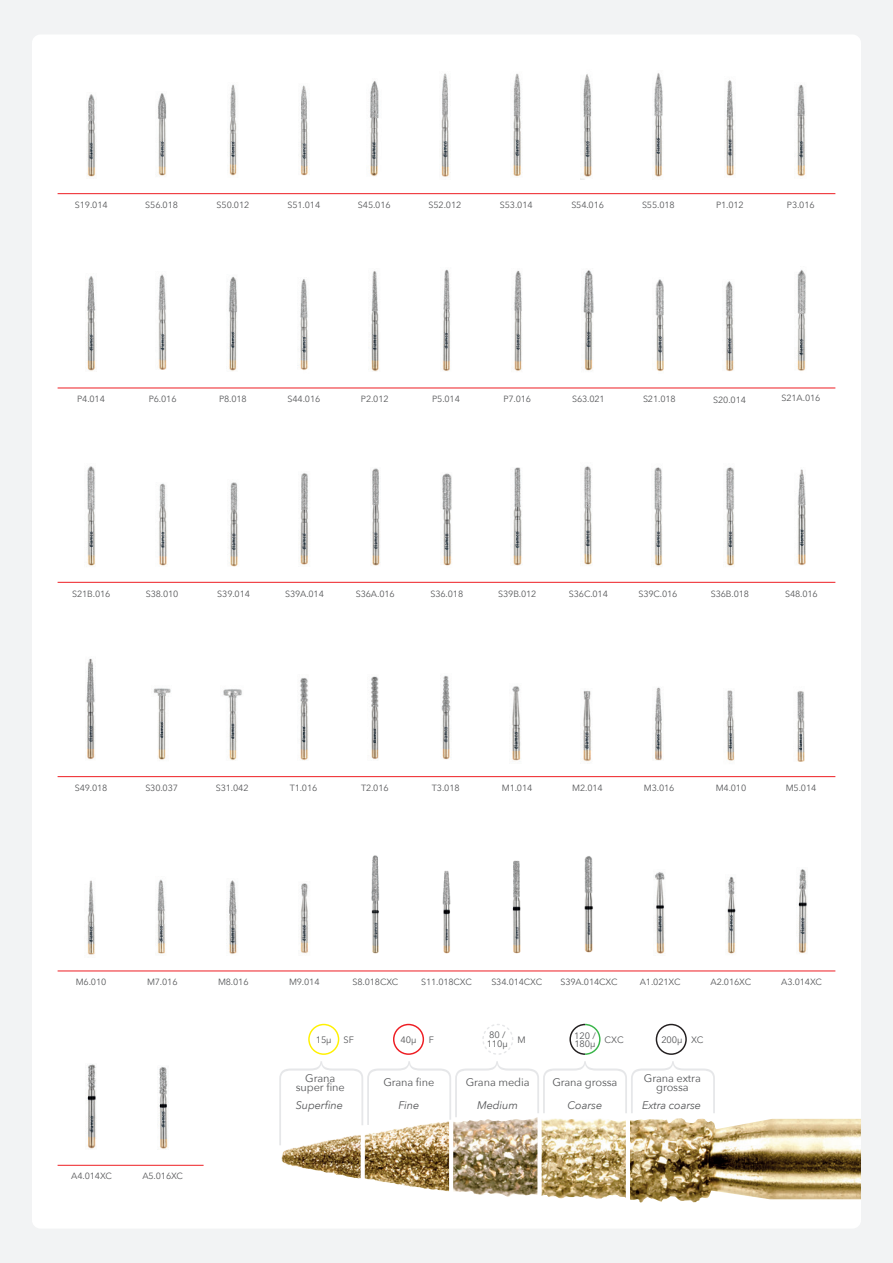
<style>
.page{position:relative;width:893px;height:1263px;background:#f2f3f4}
.page>*{position:absolute;margin:0;border:0;box-sizing:border-box;transform-origin:0 0}
.t1{font:10.95px/9.4px "Avenir Next";letter-spacing:-.01em;color:#57585a;text-align:center}
.t2{font:italic 10.95px "Avenir Next";letter-spacing:-.01em;color:#57585a}
.t3{font:9.3px/8.6px "Avenir Next";letter-spacing:-.01em;color:#57585a}
.t4{font:9px "Avenir Next";letter-spacing:-.015em;color:#57585a}
</style>
<div class="page">
<div style="left:32px;top:34px;width:829px;height:1194px;background:#fff;border-radius:9px"></div>
<hr style="left:58px;top:1165px;width:146px;height:1px;background:#ee1d23">
<img style="left:159px;top:1067px;width:9px;height:82px">
<img style="left:87px;top:1064px;width:9px;height:85px">
<hr style="left:58px;top:193px;width:777px;height:1px;background:#ee1d23">
<hr style="left:58px;top:970px;width:777px;height:1px;background:#ee1d23">
<hr style="left:58px;top:776px;width:777px;height:1px;background:#ee1d23">
<hr style="left:58px;top:582px;width:777px;height:1px;background:#ee1d23">
<hr style="left:58px;top:388px;width:777px;height:1px;background:#ee1d23">
<img style="left:86px;top:658px;width:10px;height:102px">
<img style="left:797px;top:469px;width:9px;height:97px">
<img style="left:370px;top:81px;width:9px;height:95px">
<img style="left:726px;top:80px;width:8px;height:96px">
<img style="left:797px;top:84px;width:8px;height:93px">
<img style="left:229px;top:84px;width:8px;height:92px">
<img style="left:300px;top:85px;width:8px;height:91px">
<img style="left:441px;top:73px;width:8px;height:104px">
<img style="left:513px;top:73px;width:8px;height:103px">
<img style="left:581px;top:74px;width:11px;height:105px">
<img style="left:654px;top:73px;width:9px;height:104px">
<img style="left:725px;top:281px;width:9px;height:90px">
<img style="left:87px;top:466px;width:8px;height:101px">
<img style="left:655px;top:279px;width:9px;height:93px">
<img style="left:87px;top:276px;width:9px;height:95px">
<img style="left:298px;top:279px;width:10px;height:91px">
<img style="left:228px;top:276px;width:9px;height:95px">
<img style="left:583px;top:270px;width:11px;height:101px">
<img style="left:158px;top:274px;width:9px;height:96px">
<img style="left:442px;top:473px;width:10px;height:93px">
<img style="left:797px;top:269px;width:9px;height:102px">
<img style="left:513px;top:468px;width:9px;height:98px">
<img style="left:300px;top:473px;width:8px;height:92px">
<img style="left:372px;top:468px;width:8px;height:98px">
<img style="left:371px;top:271px;width:8px;height:100px">
<img style="left:442px;top:269px;width:8px;height:102px">
<img style="left:513px;top:270px;width:9px;height:101px">
<img style="left:230px;top:482px;width:8px;height:85px">
<img style="left:159px;top:483px;width:8px;height:83px">
<img style="left:441px;top:675px;width:10px;height:85px">
<img style="left:153px;top:688px;width:18px;height:72px">
<img style="left:223px;top:689px;width:19px;height:71px">
<img style="left:300px;top:678px;width:8px;height:82px">
<img style="left:371px;top:676px;width:8px;height:83px">
<img style="left:655px;top:687px;width:7px;height:74px">
<img style="left:583px;top:690px;width:8px;height:72px">
<img style="left:512px;top:686px;width:9px;height:76px">
<img style="left:371px;top:855px;width:8px;height:99px">
<img style="left:797px;top:691px;width:8px;height:71px">
<img style="left:87px;top:880px;width:8px;height:75px">
<img style="left:726px;top:690px;width:9px;height:71px">
<img style="left:155px;top:879px;width:11px;height:75px">
<img style="left:300px;top:883px;width:9px;height:71px">
<img style="left:226px;top:880px;width:11px;height:74px">
<img style="left:512px;top:860px;width:9px;height:94px">
<img style="left:442px;top:870px;width:9px;height:84px">
<img style="left:584px;top:856px;width:9px;height:97px">
<img style="left:655px;top:872px;width:10px;height:82px">
<img style="left:727px;top:876px;width:9px;height:78px">
<img style="left:796px;top:869px;width:11px;height:85px">
<img style="left:584px;top:466px;width:8px;height:99px">
<img style="left:654px;top:467px;width:8px;height:100px">
<img style="left:726px;top:467px;width:8px;height:100px">
<img style="left:87px;top:94px;width:9px;height:83px">
<img style="left:158px;top:93px;width:9px;height:83px">
<div style="left:393px;top:1024px;width:31px;height:31px;border:1px solid #ee1d23;border-radius:50%"></div>
<div style="left:482px;top:1024px;width:31px;height:31px;border:1px dashed #e6e7e9;border-radius:50%"></div>
<div style="left:308px;top:1024px;width:31px;height:31px;border:1px solid #fff101;border-radius:50%"></div>
<svg style="left:569px;top:1023px;width:32px;height:32px"></svg>
<div style="left:656px;top:1024px;width:31px;height:31px;border:1px solid #231f20;border-radius:50%"></div>
<svg style="left:279px;top:1061px;width:436px;height:84px"></svg>
<img style="left:542px;top:1118px;width:84px;height:81px">
<img style="left:453px;top:1117px;width:84px;height:80px">
<img style="left:365px;top:1120px;width:84px;height:71px">
<img style="left:279px;top:1133px;width:82px;height:45px">
<img style="left:630px;top:1118px;width:231px;height:85px">
<p class="t4" style="left:75px;top:197px;width:34px">S19.014</p>
<p class="t4" style="left:145px;top:197px;width:34px">S56.018</p>
<p class="t4" style="left:217px;top:197px;width:34px">S50.012</p>
<p class="t4" style="left:288px;top:197px;width:34px">S51.014</p>
<p class="t4" style="left:358px;top:197px;width:34px">S45.016</p>
<p class="t4" style="left:429px;top:197px;width:34px">S52.012</p>
<p class="t4" style="left:500px;top:197px;width:34px">S53.014</p>
<p class="t4" style="left:571px;top:197px;width:34px">S54.016</p>
<p class="t4" style="left:642px;top:197px;width:34px">S55.018</p>
<p class="t4" style="left:716px;top:197px;width:29px">P1.012</p>
<p class="t4" style="left:787px;top:197px;width:29px">P3.016</p>
<p class="t4" style="left:77px;top:391px;width:29px">P4.014</p>
<p class="t4" style="left:149px;top:391px;width:29px">P6.016</p>
<p class="t4" style="left:219px;top:391px;width:29px">P8.018</p>
<p class="t4" style="left:288px;top:391px;width:34px">S44.016</p>
<p class="t4" style="left:572px;top:391px;width:34px">S63.021</p>
<p class="t4" style="left:643px;top:391px;width:34px">S21.018</p>
<p class="t4" style="left:361px;top:391px;width:29px">P2.012</p>
<p class="t4" style="left:432px;top:391px;width:29px">P5.014</p>
<p class="t4" style="left:503px;top:391px;width:29px">P7.016</p>
<p class="t4" style="left:713px;top:392px;width:34px">S20.014</p>
<p class="t4" style="left:781px;top:390px;width:40px">S21A.016</p>
<p class="t4" style="left:72px;top:586px;width:40px">S21B.016</p>
<p class="t4" style="left:146px;top:586px;width:34px">S38.010</p>
<p class="t4" style="left:217px;top:586px;width:34px">S39.014</p>
<p class="t4" style="left:285px;top:586px;width:40px">S39A.014</p>
<p class="t4" style="left:356px;top:586px;width:40px">S36A.016</p>
<p class="t4" style="left:498px;top:586px;width:40px">S39B.012</p>
<p class="t4" style="left:430px;top:586px;width:34px">S36.018</p>
<p class="t4" style="left:569px;top:586px;width:41px">S36C.014</p>
<p class="t4" style="left:638px;top:586px;width:41px">S39C.016</p>
<p class="t4" style="left:711px;top:586px;width:40px">S36B.018</p>
<p class="t4" style="left:785px;top:586px;width:34px">S48.016</p>
<p class="t4" style="left:75px;top:780px;width:34px">S49.018</p>
<p class="t4" style="left:145px;top:780px;width:34px">S30.037</p>
<p class="t4" style="left:216px;top:780px;width:34px">S31.042</p>
<p class="t4" style="left:290px;top:780px;width:29px">T1.016</p>
<p class="t4" style="left:361px;top:780px;width:29px">T2.016</p>
<p class="t4" style="left:432px;top:780px;width:29px">T3.018</p>
<p class="t4" style="left:502px;top:780px;width:32px">M1.014</p>
<p class="t4" style="left:572px;top:780px;width:32px">M2.014</p>
<p class="t4" style="left:644px;top:780px;width:32px">M3.016</p>
<p class="t4" style="left:716px;top:781px;width:32px">M4.010</p>
<p class="t4" style="left:786px;top:781px;width:32px">M5.014</p>
<p class="t4" style="left:76px;top:974px;width:32px">M6.010</p>
<p class="t4" style="left:147px;top:974px;width:32px">M7.016</p>
<p class="t4" style="left:218px;top:974px;width:32px">M8.016</p>
<p class="t4" style="left:289px;top:974px;width:32px">M9.014</p>
<p class="t4" style="left:421px;top:974px;width:52px">S11.018CXC</p>
<p class="t4" style="left:491px;top:975px;width:52px">S34.014CXC</p>
<p class="t4" style="left:560px;top:974px;width:59px">S39A.014CXC</p>
<p class="t4" style="left:640px;top:974px;width:42px">A1.021XC</p>
<p class="t4" style="left:710px;top:974px;width:42px">A2.016XC</p>
<p class="t4" style="left:781px;top:974px;width:42px">A3.014XC</p>
<p class="t4" style="left:352px;top:974px;width:47px">S8.018CXC</p>
<p class="t3" style="left:316px;top:1035px;width:17px">15μ</p>
<p class="t3" style="left:400px;top:1035px;width:17px">40μ</p>
<p class="t3" style="left:487px;top:1030px;width:23px">80 /<br>110μ</p>
<p class="t3" style="left:574px;top:1031px;width:23px">120 /<br>180μ</p>
<p class="t3" style="left:344px;top:1035px;width:12px">SF</p>
<p class="t3" style="left:429px;top:1035px;width:7px">F</p>
<p class="t3" style="left:518px;top:1035px;width:10px">M</p>
<p class="t3" style="left:605px;top:1035px;width:21px">CXC</p>
<p class="t3" style="left:661px;top:1035px;width:44px">200μ XC</p>
<p class="t1" style="left:296px;top:1072px;width:51px">Grana super fine</p>
<p class="t1" style="left:383px;top:1077px;width:53px">Grana fine</p>
<p class="t1" style="left:466px;top:1077px;width:65px">Grana media</p>
<p class="t1" style="left:552px;top:1077px;width:67px">Grana grossa</p>
<p class="t1" style="left:644px;top:1072px;width:58px">Grana extra grossa</p>
<p class="t2" style="left:296px;top:1096px;width:49px">Superfine</p>
<p class="t2" style="left:398px;top:1096px;width:22px">Fine</p>
<p class="t2" style="left:477px;top:1096px;width:42px">Medium</p>
<p class="t2" style="left:568px;top:1096px;width:36px">Coarse</p>
<p class="t2" style="left:642px;top:1096px;width:60px">Extra coarse</p>
<p class="t4" style="left:71px;top:1169px;width:42px">A4.014XC</p>
<p class="t4" style="left:142px;top:1169px;width:42px">A5.016XC</p>
</div>
